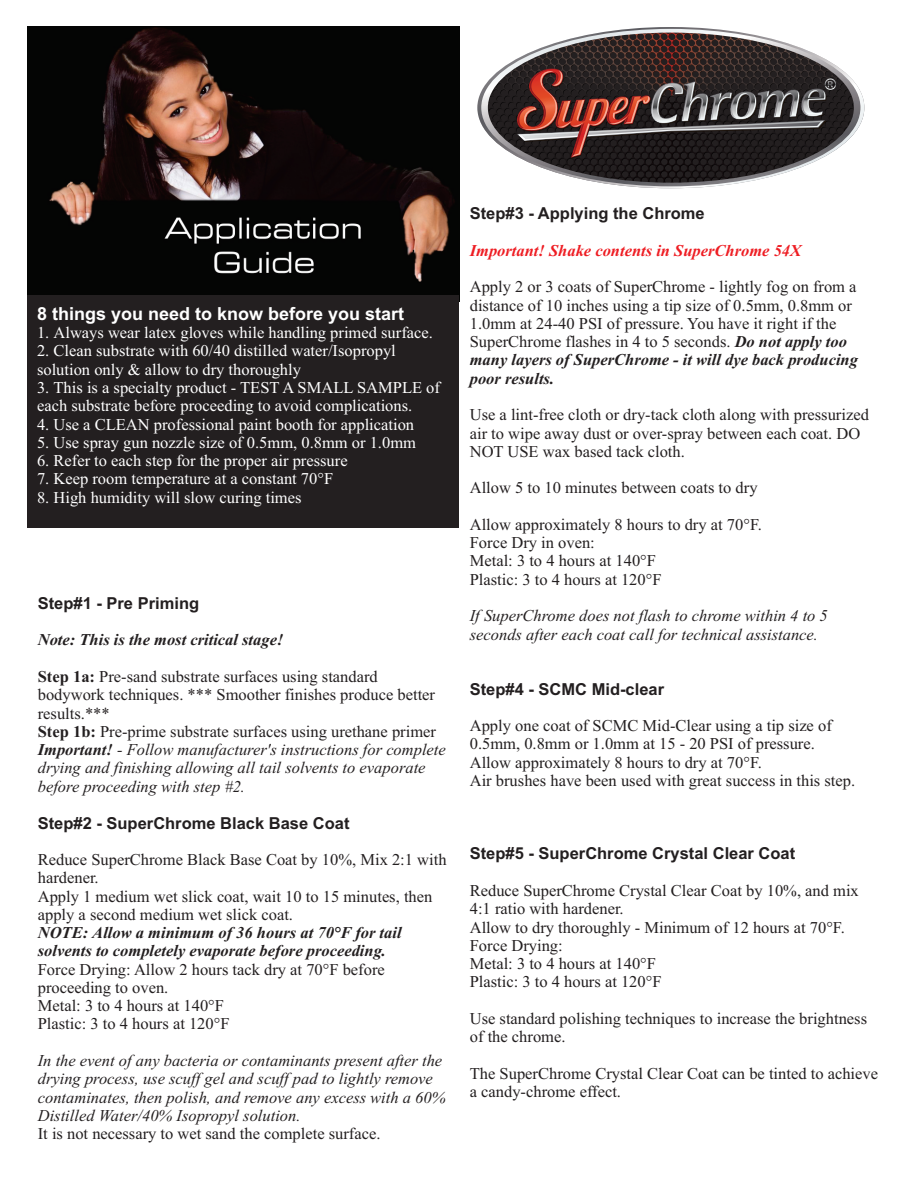
<style>
.page{position:relative;width:918px;height:1188px;background:#fff}
.page>*{position:absolute;margin:0;border:0;box-sizing:border-box;transform-origin:0 0}
.t1{font:700 18px "Arial";color:#fff}
.t2{font:16.5px/18.3px "Times New Roman";color:#231f20}
.t3{font:16.5px/18.3px "Times New Roman";color:#fff}
.t4{font:italic 16.5px/18.3px "Times New Roman";color:#231f20}
.t5{font:700 16.5px "Arial";color:#231f20}
.t6{font:italic 700 16.5px/18.3px "Times New Roman";color:#231f20}
.t7{font:italic 700 16.5px "Times New Roman";color:#ee1d23}
.s1{font-weight:700}
.s2{font-weight:700;font-style:italic}
.s3{font-style:italic}
</style>
<div class="page">
<img style="left:27px;top:27px;width:432px;height:268px">
<svg style="left:477px;top:27px;width:387px;height:161px"></svg>
<svg style="left:517px;top:31px;width:342px;height:128px;background:#5c4d4c"></svg>
<div style="left:27px;top:295px;width:432px;height:232px;background:#231f20"></div>
<p class="t1" style="left:37px;top:307px;width:369px">8 things you need to know before you start</p>
<p class="t3" style="left:37px;top:325px;width:397px">1. Always wear latex gloves while handling primed surface.</p>
<p class="t3" style="left:37px;top:343px;width:360px">2. Clean substrate with 60/40 distilled water/Isopropyl solution only &amp; allow to dry thoroughly</p>
<p class="t3" style="left:37px;top:380px;width:405px">3. This is a specialty product - TEST A SMALL SAMPLE of each substrate before proceeding to avoid complications.</p>
<p class="t3" style="left:37px;top:416px;width:379px">4. Use a CLEAN professional paint booth for application</p>
<p class="t3" style="left:37px;top:435px;width:381px">5. Use spray gun nozzle size of 0.5mm, 0.8mm or 1.0mm</p>
<p class="t3" style="left:37px;top:453px;width:312px">6. Refer to each step for the proper air pressure</p>
<p class="t3" style="left:37px;top:471px;width:298px">7. Keep room temperature at a constant 70°F</p>
<p class="t3" style="left:37px;top:490px;width:266px">8. High humidity will slow curing times</p>
<p class="t5" style="left:38px;top:597px;width:163px">Step#1 - Pre Priming</p>
<p class="t6" style="left:38px;top:632px;width:247px">Note: This is the most critical stage!</p>
<p class="t2" style="left:38px;top:669px;width:410px"><span class="s1">Step 1a:</span> Pre-sand substrate surfaces using standard bodywork techniques. *** Smoother finishes produce better results.***<br><span class="s1">Step 1b:</span> Pre-prime substrate surfaces using urethane primer <span class="s2">Important!</span> <span class="s3">- Follow manufacturer's instructions for complete drying and finishing allowing all tail solvents to evaporate before proceeding with step #2.</span></p>
<p class="t5" style="left:38px;top:817px;width:313px">Step#2 - SuperChrome Black Base Coat</p>
<p class="t2" style="left:38px;top:852px;width:410px">Reduce SuperChrome Black Base Coat by 10%, Mix 2:1 with hardener.<br>Apply 1 medium wet slick coat, wait 10 to 15 minutes, then apply a second medium wet slick coat.</p>
<p class="t6" style="left:38px;top:925px;width:365px">NOTE: Allow a minimum of 36 hours at 70°F for tail solvents to completely evaporate before proceeding.</p>
<p class="t2" style="left:38px;top:962px;width:349px">Force Drying: Allow 2 hours tack dry at 70°F before proceeding to oven.<br>Metal: 3 to 4 hours at 140°F<br>Plastic: 3 to 4 hours at 120°F</p>
<p class="t4" style="left:38px;top:1053px;width:409px">In the event of any bacteria or contaminants present after the drying process, use scuff gel and scuff pad to lightly remove contaminates, then polish, and remove any excess with a 60% Distilled Water/40% Isopropyl solution.</p>
<p class="t2" style="left:38px;top:1126px;width:344px">It is not necessary to wet sand the complete surface.</p>
<p class="t5" style="left:470px;top:207px;width:237px">Step#3 - Applying the Chrome</p>
<p class="t7" style="left:470px;top:245px;width:333px">Important! Shake contents in SuperChrome 54X</p>
<p class="t2" style="left:470px;top:279px;width:390px">Apply 2 or 3 coats of SuperChrome - lightly fog on from a distance of 10 inches using a tip size of 0.5mm, 0.8mm or 1.0mm at 24-40 PSI of pressure. You have it right if the SuperChrome flashes in 4 to 5 seconds. <span class="s2">Do not apply too many layers of SuperChrome - it will dye back producing poor results.</span></p>
<p class="t2" style="left:470px;top:407px;width:401px">Use a lint-free cloth or dry-tack cloth along with pressurized air to wipe away dust or over-spray between each coat. DO<br>NOT USE wax based tack cloth.</p>
<p class="t2" style="left:470px;top:480px;width:289px">Allow 5 to 10 minutes between coats to dry</p>
<p class="t2" style="left:470px;top:517px;width:294px">Allow approximately 8 hours to dry at 70°F.<br>Force Dry in oven:<br>Metal: 3 to 4 hours at 140°F<br>Plastic: 3 to 4 hours at 120°F</p>
<p class="t4" style="left:470px;top:608px;width:360px">If SuperChrome does not flash to chrome within 4 to 5 seconds after each coat call for technical assistance.</p>
<p class="t5" style="left:470px;top:683px;width:196px">Step#4 - SCMC Mid-clear</p>
<p class="t2" style="left:470px;top:718px;width:387px">Apply one coat of SCMC Mid-Clear using a tip size of 0.5mm, 0.8mm or 1.0mm at 15 - 20 PSI of pressure.<br>Allow approximately 8 hours to dry at 70°F.<br>Air brushes have been used with great success in this step.</p>
<p class="t5" style="left:470px;top:847px;width:327px">Step#5 - SuperChrome Crystal Clear Coat</p>
<p class="t2" style="left:470px;top:883px;width:391px">Reduce SuperChrome Crystal Clear Coat by 10%, and mix 4:1 ratio with hardener.<br>Allow to dry thoroughly - Minimum of 12 hours at 70°F.<br>Force Drying:<br>Metal: 3 to 4 hours at 140°F<br>Plastic: 3 to 4 hours at 120°F</p>
<p class="t2" style="left:470px;top:1011px;width:399px">Use standard polishing techniques to increase the brightness of the chrome.</p>
<p class="t2" style="left:470px;top:1066px;width:410px">The SuperChrome Crystal Clear Coat can be tinted to achieve a candy-chrome effect.</p>
</div>
